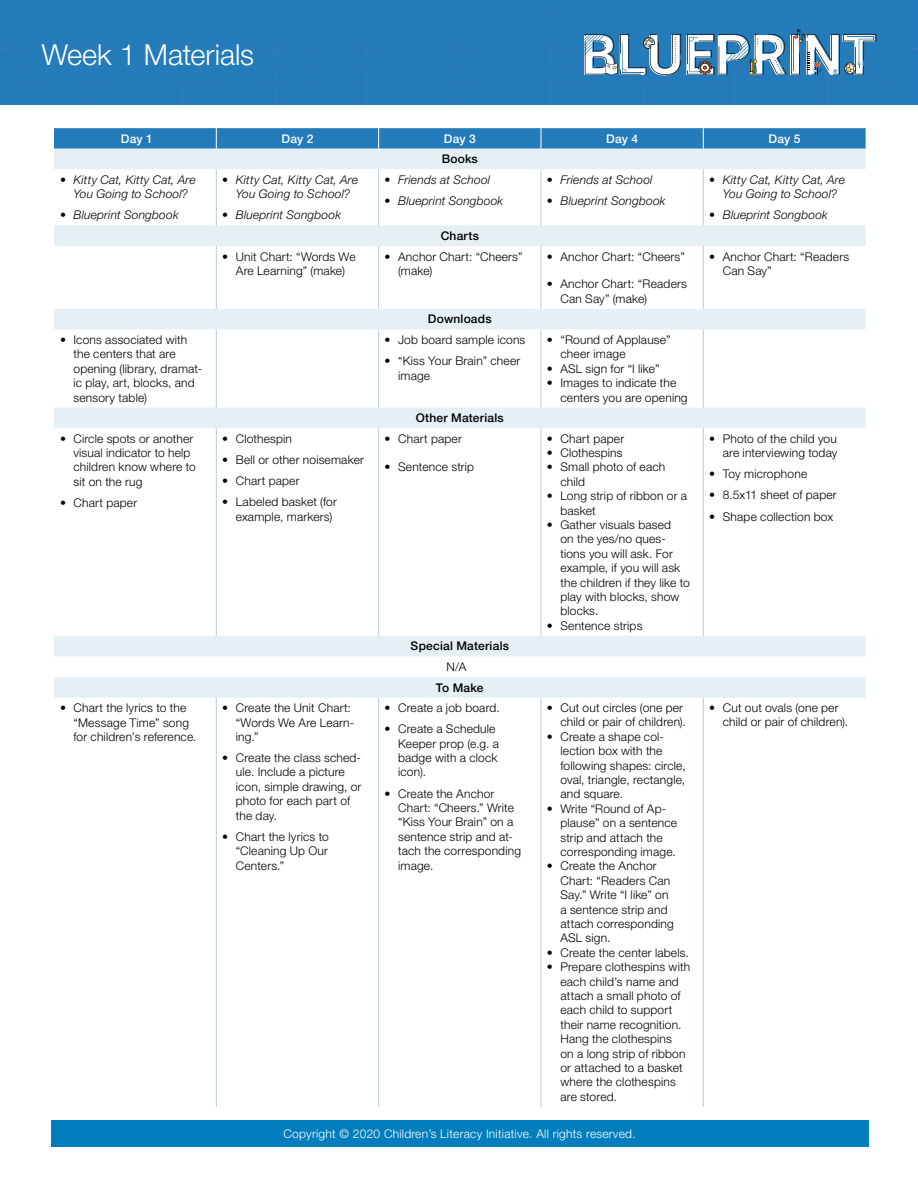
<style>
.page{position:relative;width:918px;height:1188px;background:#fff}
.page>*{position:absolute;margin:0;border:0;box-sizing:border-box;transform-origin:0 0}
.t1{font:300 28.95px "Helvetica Neue LT Pro";color:#fff}
.t2{font:300 12px/14.4px "Helvetica Neue LT Pro";letter-spacing:.015em;color:#000}
.t3{font:italic 300 12px/14.4px "Helvetica Neue LT Pro";letter-spacing:.015em;color:#000;text-align:center}
.t4{font:300 12px "Helvetica Neue LT Pro";letter-spacing:.02em;color:#fff}
.t5{font:500 12px "Helvetica Neue LT Pro";letter-spacing:.02em;color:#000}
.t6{font:500 12px "Helvetica Neue LT Pro";letter-spacing:.01em;color:#fff}
</style>
<div class="page">
<div style="left:0;top:0;width:918px;height:104px;background:#237bb9"></div>
<svg style="left:584px;top:29px;width:292px;height:46px"></svg>
<svg style="left:54px;top:149px;width:812px;height:97px"></svg>
<svg style="left:54px;top:309px;width:812px;height:389px"></svg>
<hr style="left:216px;top:246px;width:1px;height:63px;background:#b4cdda">
<hr style="left:378px;top:246px;width:1px;height:63px;background:#b4cdda">
<hr style="left:541px;top:246px;width:1px;height:63px;background:#b4cdda">
<hr style="left:703px;top:246px;width:1px;height:63px;background:#b4cdda">
<hr style="left:216px;top:169px;width:1px;height:56px;background:#b4cdda">
<hr style="left:378px;top:169px;width:1px;height:56px;background:#b4cdda">
<hr style="left:541px;top:169px;width:1px;height:56px;background:#b4cdda">
<hr style="left:703px;top:169px;width:1px;height:56px;background:#b4cdda">
<hr style="left:216px;top:329px;width:1px;height:79px;background:#b4cdda">
<hr style="left:378px;top:329px;width:1px;height:79px;background:#b4cdda">
<hr style="left:541px;top:329px;width:1px;height:79px;background:#b4cdda">
<hr style="left:703px;top:329px;width:1px;height:79px;background:#b4cdda">
<hr style="left:216px;top:428px;width:1px;height:208px;background:#b4cdda">
<hr style="left:378px;top:428px;width:1px;height:208px;background:#b4cdda">
<hr style="left:541px;top:428px;width:1px;height:208px;background:#b4cdda">
<hr style="left:703px;top:428px;width:1px;height:208px;background:#b4cdda">
<hr style="left:216px;top:698px;width:1px;height:409px;background:#b4cdda">
<hr style="left:378px;top:698px;width:1px;height:409px;background:#b4cdda">
<hr style="left:541px;top:698px;width:1px;height:409px;background:#b4cdda">
<hr style="left:703px;top:698px;width:1px;height:409px;background:#b4cdda">
<svg style="left:54px;top:128px;width:812px;height:21px;background:#2b7fbb"></svg>
<div style="left:51px;top:1120px;width:817px;height:28px;background:#007dbc"></div>
<h1 class="t1" style="left:42px;top:37px;width:214px">Week 1 Materials</h1>
<p class="t6" style="left:121px;top:131px;width:33px">Day 1</p>
<p class="t6" style="left:282px;top:131px;width:33px">Day 2</p>
<p class="t6" style="left:444px;top:131px;width:33px">Day 3</p>
<p class="t6" style="left:606px;top:131px;width:33px">Day 4</p>
<p class="t6" style="left:769px;top:131px;width:33px">Day 5</p>
<p class="t5" style="left:442px;top:152px;width:38px">Books</p>
<p class="t3" style="left:60px;top:172px;width:137px">• Kitty Cat, Kitty Cat, Are<br>You Going to School?</p>
<p class="t3" style="left:60px;top:208px;width:120px">• Blueprint Songbook</p>
<p class="t3" style="left:385px;top:172px;width:107px">• Friends at School</p>
<p class="t3" style="left:385px;top:193px;width:120px">• Blueprint Songbook</p>
<p class="t3" style="left:547px;top:172px;width:107px">• Friends at School</p>
<p class="t3" style="left:547px;top:193px;width:120px">• Blueprint Songbook</p>
<p class="t3" style="left:709px;top:172px;width:137px">• Kitty Cat, Kitty Cat, Are<br>You Going to School?</p>
<p class="t3" style="left:709px;top:208px;width:120px">• Blueprint Songbook</p>
<p class="t3" style="left:222px;top:172px;width:137px">• Kitty Cat, Kitty Cat, Are<br>You Going to School?</p>
<p class="t3" style="left:222px;top:208px;width:120px">• Blueprint Songbook</p>
<p class="t5" style="left:441px;top:228px;width:40px">Charts</p>
<p class="t2" style="left:222px;top:249px;width:135px;text-align:center">• Unit Chart: “Words We<br>Are Learning” (make)</p>
<p class="t2" style="left:398px;top:249px;width:126px;text-indent:-14px">• Anchor Chart: “Cheers” (make)</p>
<p class="t2" style="left:547px;top:249px;width:139px">• Anchor Chart: “Cheers”</p>
<p class="t2" style="left:560px;top:277px;width:128px;text-indent:-14px">• Anchor Chart: “Readers<br>Can Say” (make)</p>
<p class="t5" style="left:428px;top:312px;width:65px">Downloads</p>
<p class="t2" style="left:74px;top:332px;width:130px;text-indent:-14px">• Icons associated with the centers that are opening (library, dramat&shy;ic play, art, blocks, and sensory table)</p>
<p class="t2" style="left:385px;top:332px;width:142px">• Job board sample icons</p>
<p class="t2" style="left:398px;top:353px;width:124px;text-indent:-14px">• “Kiss Your Brain” cheer image</p>
<p class="t2" style="left:74px;top:431px;width:124px;text-indent:-14px">• Circle spots or another visual indicator to help children know where to sit on the rug</p>
<p class="t2" style="left:60px;top:495px;width:79px">• Chart paper</p>
<p class="t2" style="left:222px;top:431px;width:71px">• Clothespin</p>
<p class="t2" style="left:222px;top:452px;width:143px">• Bell or other noisemaker</p>
<p class="t2" style="left:222px;top:473px;width:79px">• Chart paper</p>
<p class="t2" style="left:236px;top:494px;width:103px;text-indent:-14px">• Labeled basket (for example, markers)</p>
<p class="t5" style="left:416px;top:411px;width:89px">Other Materials</p>
<p class="t2" style="left:385px;top:431px;width:79px">• Chart paper</p>
<p class="t2" style="left:385px;top:459px;width:91px">• Sentence strip</p>
<p class="t2" style="left:74px;top:700px;width:125px;text-indent:-14px">• Chart the lyrics to the “Message Time” song for children’s reference.</p>
<p class="t2" style="left:236px;top:700px;width:120px;text-indent:-14px">• Create the Unit Chart: “Words We Are Learn&shy;ing.”</p>
<p class="t2" style="left:236px;top:750px;width:127px;text-indent:-14px">• Create the class sched&shy;ule. Include a picture icon, simple drawing, or photo for each part of the day.</p>
<p class="t2" style="left:236px;top:829px;width:94px;text-align:justify;text-indent:-14px">• Chart the lyrics to “Cleaning Up Our Centers.”</p>
<p class="t5" style="left:411px;top:639px;width:100px">Special Materials</p>
<p class="t2" style="left:447px;top:659px;width:21px">N/A</p>
<p class="t5" style="left:436px;top:680px;width:49px">To Make</p>
<p class="t2" style="left:385px;top:700px;width:117px">• Create a job board.</p>
<p class="t2" style="left:398px;top:722px;width:102px;text-indent:-14px">• Create a Schedule<br>Keeper prop (e.g. a badge with a clock icon).</p>
<p class="t2" style="left:398px;top:786px;width:124px;text-indent:-14px">• Create the Anchor<br>Chart: “Cheers.” Write “Kiss Your Brain” on a sentence strip and at&shy;tach the corresponding image.</p>
<p class="t2" style="left:560px;top:332px;width:112px;text-indent:-14px">• “Round of Applause” cheer image</p>
<p class="t2" style="left:547px;top:361px;width:114px">• ASL sign for “I like”</p>
<p class="t2" style="left:560px;top:375px;width:129px;text-indent:-14px">• Images to indicate the centers you are opening</p>
<p class="t2" style="left:547px;top:431px;width:79px">• Chart paper</p>
<p class="t2" style="left:547px;top:445px;width:77px">• Clothespins</p>
<p class="t2" style="left:560px;top:460px;width:106px;text-indent:-14px">• Small photo of each child</p>
<p class="t2" style="left:560px;top:489px;width:128px;text-indent:-14px">• Long strip of ribbon or a basket</p>
<p class="t2" style="left:560px;top:517px;width:131px;text-indent:-14px">• Gather visuals based<br>on the yes/no ques&shy;tions you will ask. For example, if you will ask the children if they like to play with blocks, show blocks.</p>
<p class="t2" style="left:547px;top:618px;width:97px">• Sentence strips</p>
<p class="t2" style="left:547px;top:700px;width:140px;text-align:right">• Cut out circles (one per child or pair of children).</p>
<p class="t2" style="left:560px;top:729px;width:127px;text-indent:-14px">• Create a shape col&shy;lection box with the following shapes: circle, oval, triangle, rectangle, and square.</p>
<p class="t2" style="left:560px;top:801px;width:118px;text-indent:-14px">• Write “Round of Ap&shy;plause” on a sentence strip and attach the corresponding image.</p>
<p class="t2" style="left:560px;top:859px;width:115px;text-indent:-14px">• Create the Anchor<br>Chart: “Readers Can<br>Say.” Write “I like” on a sentence strip and attach corresponding<br>ASL sign.</p>
<p class="t2" style="left:547px;top:945px;width:143px">• Create the center labels.</p>
<p class="t2" style="left:560px;top:960px;width:131px;text-indent:-14px">• Prepare clothespins with each child’s name and attach a small photo of each child to support their name recognition.<br>Hang the clothespins<br>on a long strip of ribbon or attached to a basket where the clothespins are stored.</p>
<p class="t4" style="left:283px;top:1127px;width:354px">Copyright © 2020 Children’s Literacy Initiative. All rights reserved.</p>
<p class="t2" style="left:723px;top:249px;width:128px;text-indent:-14px">• Anchor Chart: “Readers<br>Can Say”</p>
<p class="t2" style="left:709px;top:431px;width:130px;text-align:right">• Photo of the child you are interviewing today</p>
<p class="t2" style="left:709px;top:466px;width:99px">• Toy microphone</p>
<p class="t2" style="left:709px;top:488px;width:129px">• 8.5x11 sheet of paper</p>
<p class="t2" style="left:709px;top:509px;width:125px">• Shape collection box</p>
<p class="t2" style="left:723px;top:700px;width:127px;text-indent:-14px">• Cut out ovals (one per child or pair of children).</p>
</div>
